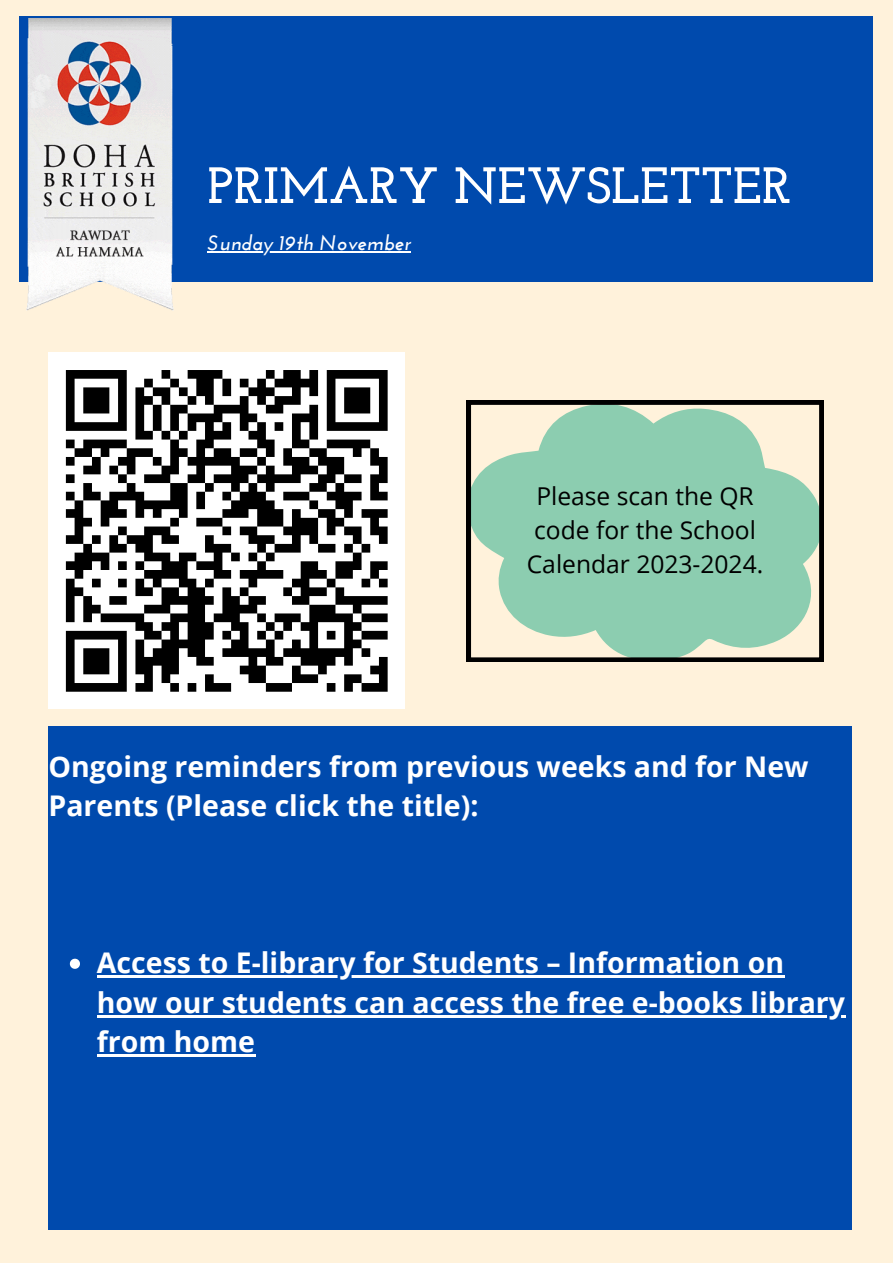
<style>
.page{position:relative;width:893px;height:1264px;background:#fff}
.page>*{position:absolute;margin:0;border:0;box-sizing:border-box;transform-origin:0 0}
.t1{font:700 51px "Josefin Slab";color:#fff}
.t2{font:700 28.5px/39.3px "Open Sans";color:#fff}
.t3{font:24.6px/33.8px "Open Sans";color:#000;text-align:center}
.t4{font:italic 700 21px "Josefin Sans";color:#fff}
</style>
<div class="page">
<div style="left:0;top:0;width:892px;height:1262px;background:#fff2db"></div>
<div style="left:19px;top:17px;width:853px;height:265px;background:#004aad"></div>
<img style="left:26px;top:18px;width:148px;height:293px">
<svg style="left:466px;top:400px;width:357px;height:262px"></svg>
<div style="left:48px;top:352px;width:357px;height:357px;background:#fff"></div>
<svg style="left:65px;top:370px;width:323px;height:322px"></svg>
<div style="left:48px;top:725px;width:804px;height:504px;background:#004aad"></div>
<hr style="left:207px;top:251px;width:204px;height:1px;background:#fff">
<svg style="left:70px;top:958px;width:10px;height:10px"></svg>
<hr style="left:97px;top:975px;width:687px;height:2px;background:#fff">
<hr style="left:97px;top:1014px;width:748px;height:3px;background:#fff">
<hr style="left:97px;top:1054px;width:158px;height:2px;background:#fff">
<p class="t1" style="left:207px;top:165px;width:585px">PRIMARY NEWSLETTER</p>
<p class="t4" style="left:207px;top:234px;width:205px">Sunday 19th November</p>
<p class="t3" style="left:526px;top:479px;width:238px">Please scan the QR code for the School<br>Calendar 2023-2024.</p>
<p class="t2" style="left:48px;top:745px;width:761px">Ongoing reminders from previous weeks and for New<br>Parents (Please click the title):</p>
<p class="t2" style="left:97px;top:942px;width:749px">Access to E-library for Students – Information on how our students can access the free e-books library from home</p>
</div>
